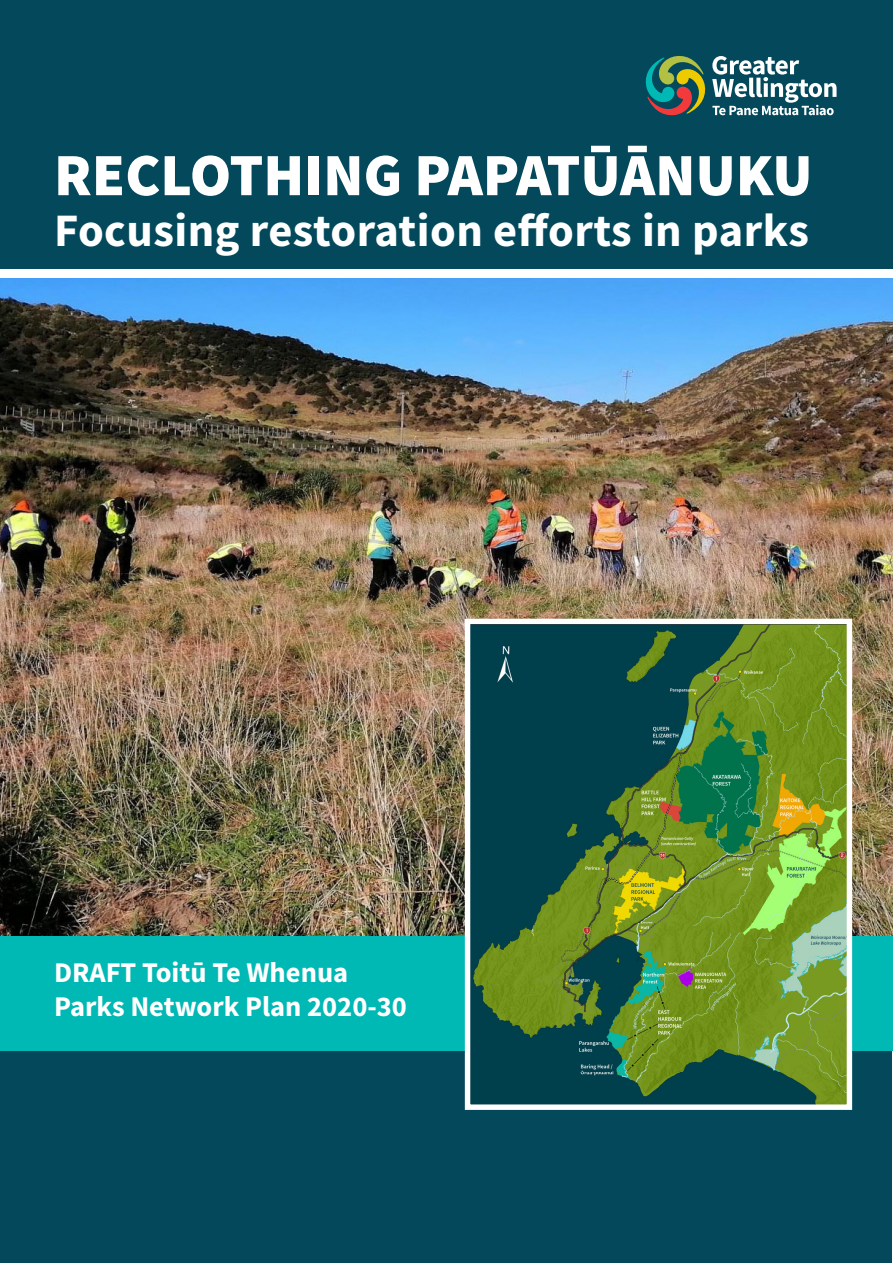
<style>
.page{position:relative;width:893px;height:1263px;background:#fff}
.page>*{position:absolute;margin:0;border:0;box-sizing:border-box;transform-origin:0 0}
.body_-_bold{font:900 60px "Source Sans Pro";color:#fff}
.body_-_bold-2{font:700 46.5px "Source Sans Pro";letter-spacing:.01em;color:#fff}
.t1{font:700 28.5px/34.2px "Source Sans Pro";color:#fff}
</style>
<div class="page">
<div style="left:1px;top:1018px;width:891px;height:245px;background:#03495b"></div>
<div style="left:0;top:0;width:893px;height:269px;background:#03495b"></div>
<div style="left:0;top:931px;width:893px;height:120px;background:#00b8b4"></div>
<svg style="left:645px;top:55px;width:191px;height:61px"></svg>
<img style="left:0;top:279px;width:893px;height:656px">
<img style="left:471px;top:625px;width:375px;height:479px">
<div style="left:465px;top:619px;width:387px;height:491px;border:5px solid #fff"></div>
<p class="body_-_bold" style="left:54px;top:134px;width:760px">RECLOTHING PAPATŪĀNUKU</p>
<p class="body_-_bold-2" style="left:54px;top:199px;width:757px">Focusing restoration efforts in parks</p>
<p class="t1" style="left:54px;top:955px;width:354px">DRAFT Toitū Te Whenua<br>Parks Network Plan 2020-30</p>
</div>
